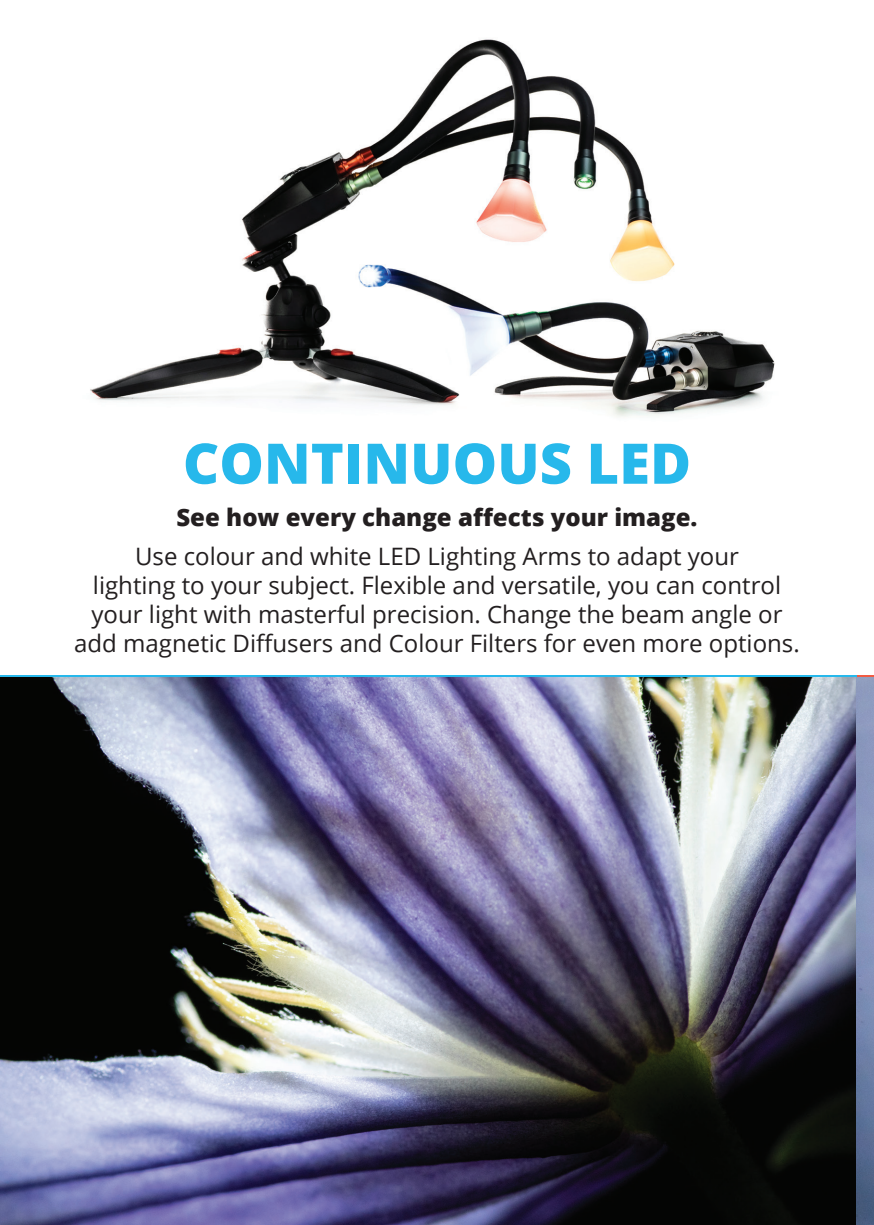
<style>
.page{position:relative;width:874px;height:1225px;background:#fff}
.page>*{position:absolute;margin:0;border:0;box-sizing:border-box;transform-origin:0 0}
.t1{font:800 56px "Open Sans";color:#27b8eb}
.t2{font:24px/28.8px "Open Sans";color:#231f20;text-align:center}
.t3{font:800 24px "Open Sans";color:#231f20}
</style>
<div class="page">
<img style="left:90px;top:39px;width:685px;height:378px">
<img style="left:0;top:677px;width:873px;height:548px">
<svg style="left:856px;top:675px;width:17px;height:2px"></svg>
<hr style="left:0;top:675px;width:856px;height:2px;background:#27b8eb">
<h1 class="t1" style="left:183px;top:421px;width:509px">CONTINUOUS LED</h1>
<p class="t3" style="left:176px;top:498px;width:522px">See how every change affects your image.</p>
<p class="t2" style="left:74px;top:541px;width:726px">Use colour and white LED Lighting Arms to adapt your<br>lighting to your subject. Flexible and versatile, you can control your light with masterful precision. Change the beam angle or add magnetic Diffusers and Colour Filters for even more options.</p>
</div>
